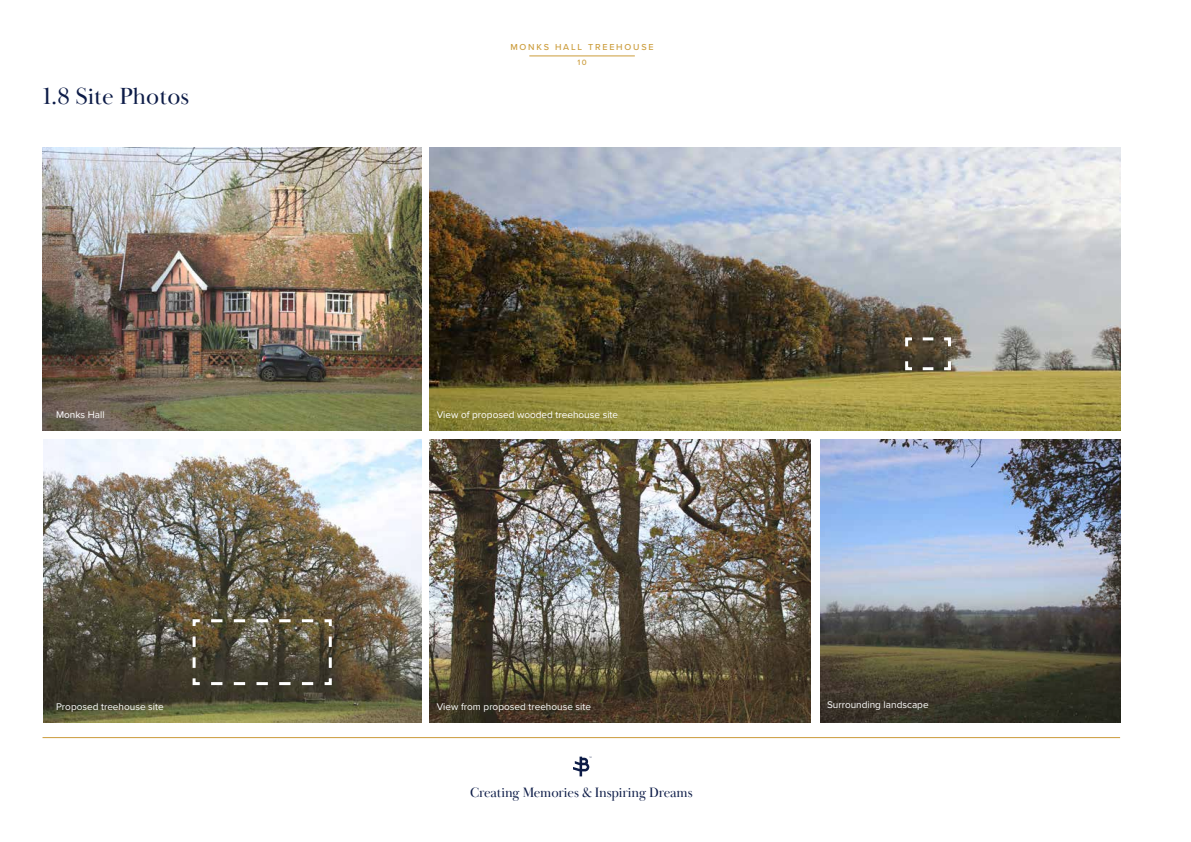
<style>
.page{position:relative;width:1191px;height:842px;background:#fff}
.page>*{position:absolute;margin:0;border:0;box-sizing:border-box;transform-origin:0 0}
.t1{font:24px "Baskerville Display PT";color:#0c1b47}
.t2{font:14px "Baskerville Display PT";letter-spacing:-.01em;color:#0c1b47}
.t3{font:10px "Proxima Nova";color:#fff}
.t4{font:500 9px "Proxima Nova";letter-spacing:.2em;color:#cb9c3b}
.t5{font:500 8px "Proxima Nova";color:#cb9c3b}
</style>
<div class="page">
<hr style="left:529px;top:55px;width:106px;height:1px;background:#cb9c3b">
<svg style="left:573px;top:757px;width:18px;height:19px"></svg>
<hr style="left:43px;top:737px;width:1077px;height:1px;background:#cb9c3b">
<img style="left:429px;top:147px;width:691px;height:284px">
<img style="left:43px;top:439px;width:378px;height:284px">
<img style="left:429px;top:439px;width:381px;height:284px">
<img style="left:820px;top:439px;width:300px;height:284px">
<img style="left:43px;top:147px;width:378px;height:284px">
<svg style="left:903px;top:336px;width:49px;height:36px;background:#635a4a"></svg>
<svg style="left:191px;top:618px;width:142px;height:69px;background:#5b5644"></svg>
<p class="t4" style="left:510px;top:40px;width:145px">MONKS HALL TREEHOUSE</p>
<h1 class="t1" style="left:43px;top:82px;width:148px">1.8 Site Photos</h1>
<p class="t5" style="left:577px;top:56px;width:11px">10</p>
<p class="t3" style="left:56px;top:408px;width:50px">Monks Hall</p>
<p class="t3" style="left:437px;top:408px;width:183px">View of proposed wooded treehouse site</p>
<p class="t3" style="left:56px;top:700px;width:109px">Proposed treehouse site</p>
<p class="t3" style="left:437px;top:700px;width:156px">View from proposed treehouse site</p>
<p class="t3" style="left:827px;top:697px;width:103px">Surrounding landscape</p>
<h2 class="t2" style="left:470px;top:784px;width:224px">Creating Memories &amp; Inspiring Dreams</h2>
</div>
